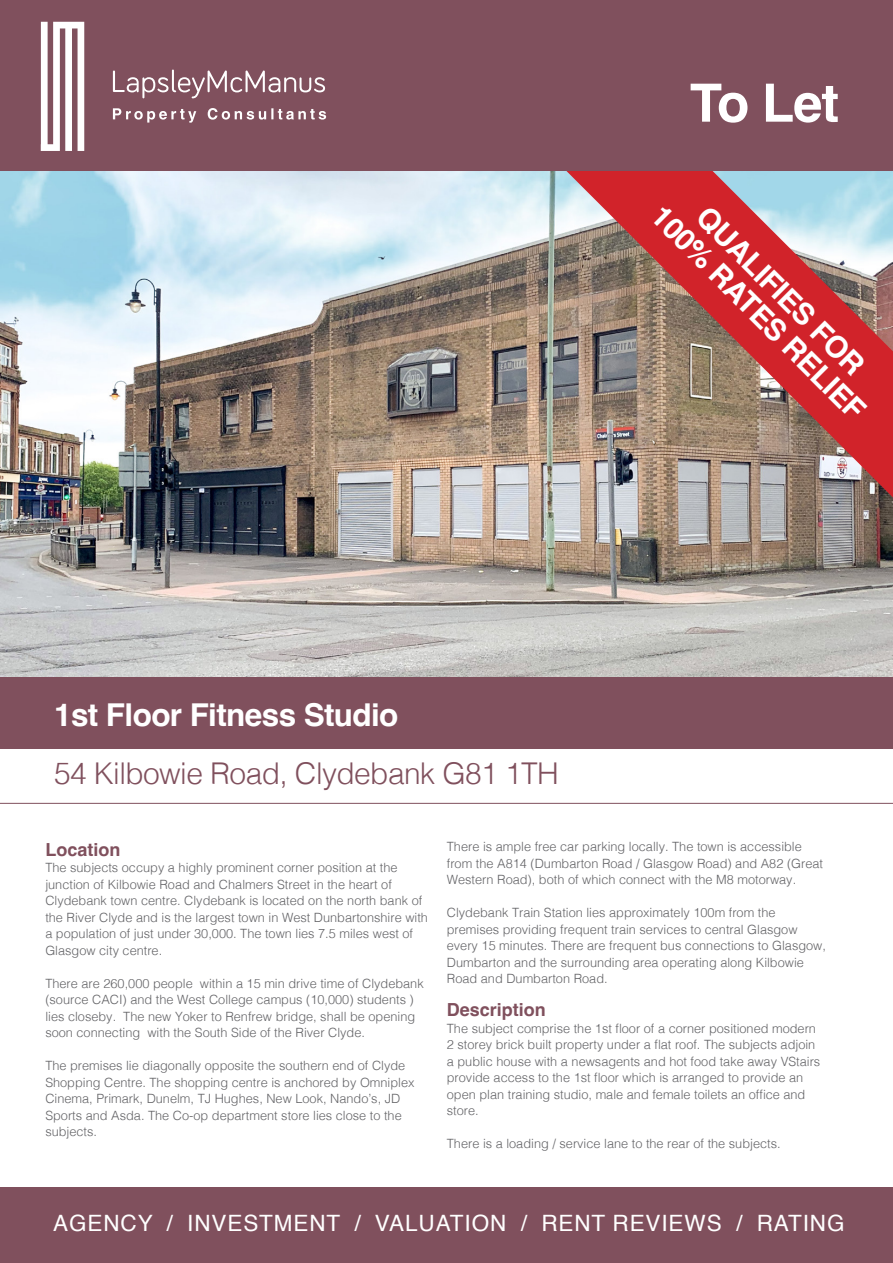
<style>
.page{position:relative;width:893px;height:1263px;background:#fff}
.page>*{position:absolute;margin:0;border:0;box-sizing:border-box;transform-origin:0 0}
.t1{font:700 52.8px "Helvetica";color:#fff}
.t2{font:700 31.5px "Helvetica";letter-spacing:-.02em;color:#fff}
.t3{font:300 30px "Helvetica";letter-spacing:-.02em;color:#80505d}
.t4{font:700 29.85px "Helvetica";color:#fff}
.t5{font:22.5px "Helvetica";letter-spacing:.04em;color:#fff}
.t6{font:700 18px "Helvetica";color:#80505d}
.t7{font:300 12.75px/16.5px "Helvetica";color:#636366}
</style>
<div class="page">
<img style="left:0;top:171px;width:893px;height:506px">
<svg style="left:560px;top:171px;width:333px;height:326px;background:#b1736f"></svg>
<div style="left:0;top:677px;width:893px;height:72px;background:#80505d"></div>
<div style="left:0;top:1188px;width:893px;height:75px;background:#80505d"></div>
<hr style="left:0;top:803px;width:893px;height:1px;background:#80505d">
<div style="left:0;top:0;width:893px;height:171px;background:#80505d"></div>
<svg style="left:41px;top:22px;width:43px;height:129px"></svg>
<svg style="left:113px;top:70px;width:212px;height:28px"></svg>
<svg style="left:113px;top:108px;width:213px;height:15px"></svg>
<h1 class="t1" style="left:690px;top:71px;width:151px">To Let</h1>
<h3 class="t4" style="left:714px;top:199px;width:225px;rotate:45deg">QUALIFIES FOR</h3>
<h3 class="t4" style="left:669px;top:198px;width:290px;rotate:45deg">100% RATES RELIEF</h3>
<h2 class="t2" style="left:54px;top:696px;width:346px">1st Floor Fitness Studio</h2>
<h3 class="t3" style="left:54px;top:748px;width:506px">54 Kilbowie Road, Clydebank G81 1TH</h3>
<h3 class="t6" style="left:45px;top:838px;width:77px">Location</h3>
<p class="t7" style="left:45px;top:858px;width:384px">The subjects occupy a highly prominent corner position at the junction of Kilbowie Road and Chalmers Street in the heart of Clydebank town centre. Clydebank is located on the north bank of the River Clyde and is the largest town in West Dunbartonshire with a population of just under 30,000. The town lies 7.5 miles west of Glasgow city centre.</p>
<p class="t7" style="left:45px;top:974px;width:380px">There are 260,000 people within a 15 min drive time of Clydebank (source CACI) and the West College campus (10,000) students ) lies closeby. The new Yoker to Renfrew bridge, shall be opening soon connecting with the South Side of the River Clyde.</p>
<p class="t7" style="left:45px;top:1056px;width:371px">The premises lie diagonally opposite the southern end of Clyde Shopping Centre. The shopping centre is anchored by Omniplex Cinema, Primark, Dunelm, TJ Hughes, New Look, Nando’s, JD Sports and Asda. The Co-op department store lies close to the subjects.</p>
<p class="t7" style="left:447px;top:837px;width:378px">There is ample free car parking locally. The town is accessible from the A814 (Dumbarton Road / Glasgow Road) and A82 (Great<br>Western Road), both of which connect with the M8 motorway.</p>
<p class="t7" style="left:447px;top:903px;width:381px">Clydebank Train Station lies approximately 100m from the premises providing frequent train services to central Glasgow every 15 minutes. There are frequent bus connections to Glasgow, Dumbarton and the surrounding area operating along Kilbowie Road and Dumbarton Road.</p>
<h3 class="t6" style="left:447px;top:999px;width:101px">Description</h3>
<p class="t7" style="left:447px;top:1019px;width:375px">The subject comprise the 1st floor of a corner positioned modern 2 storey brick built property under a flat roof. The subjects adjoin a public house with a newsagents and hot food take away VStairs provide access to the 1st floor which is arranged to provide an open plan training studio, male and female toilets an office and store.</p>
<p class="t7" style="left:447px;top:1134px;width:335px">There is a loading / service lane to the rear of the subjects.</p>
<h3 class="t5" style="left:53px;top:1205px;width:793px">AGENCY / INVESTMENT / VALUATION / RENT REVIEWS / RATING</h3>
</div>
